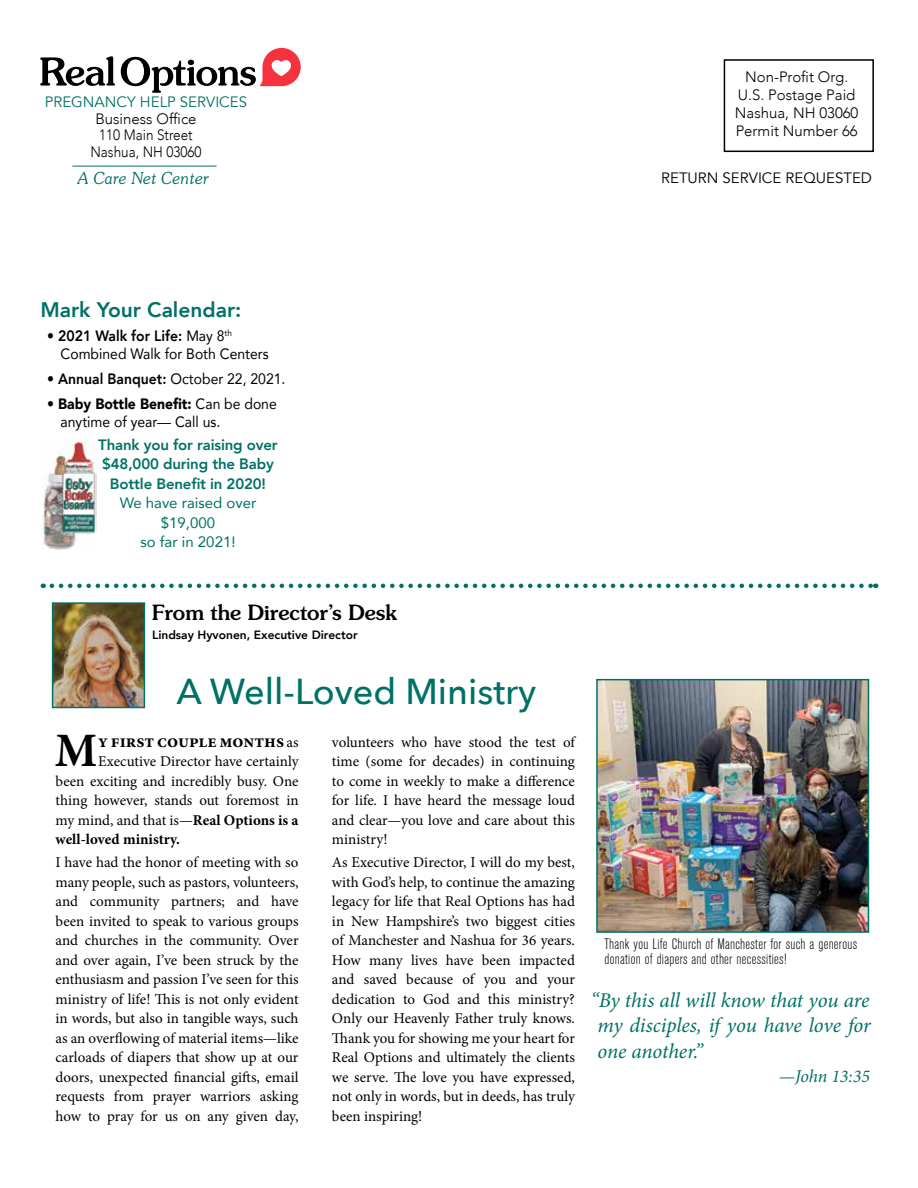
<style>
.page{position:relative;width:918px;height:1188px;background:#fff}
.page>*{position:absolute;margin:0;border:0;box-sizing:border-box;transform-origin:0 0}
.t1{font:700 48px "Minion Pro";color:#000}
.t2{font:500 36px "Avenir Next";color:#007166}
.t3{font:italic 21px/25.5px "Minion Pro";letter-spacing:-.01em;color:#007166;text-align:justify}
.t4{font:500 21px "Souvenir";color:#000}
.t5{font:800 21px "Avenir";color:#007166}
.t6{font:700 18px "Minion Pro";color:#000}
.t7{font:italic 18px "Minion Pro";letter-spacing:-.01em;color:#007166}
.t8{font:italic 300 16.5px "Souvenir";color:#007166;scale:.94 1}
.t9{font:15px/19.5px "Minion Pro";letter-spacing:-.005em;color:#000;text-align:justify}
.t10{font:15px/18px "Avenir";color:#000;scale:.93 1}
.t11{font:300 15px/18px "Avenir";color:#000;text-align:center}
.t12{font:300 condensed 15px/15px "Akzidenz Grotesk BE";letter-spacing:.02em;color:#000}
.t13{font:800 15px/19.5px "Avenir";letter-spacing:-.01em;color:#007166;text-align:center}
.t14{font:15px/19.5px "Avenir";color:#007166;text-align:center}
.t15{font:15px "Avenir";color:#000}
.t16{font:15px "Avenir";color:#007166}
.t17{font:800 12px "Avenir";color:#000}
.s1{font-weight:900}
.s2{font-weight:800}
.s3{font-weight:400;font-size:15px}
.s4{font-weight:700}
</style>
<div class="page">
<div style="left:724px;top:59px;width:150px;height:93px;border:2px solid #000"></div>
<hr style="left:72px;top:166px;width:145px;height:1px;background:#007166">
<svg style="left:40px;top:56px;width:75px;height:30px"></svg>
<svg style="left:121px;top:48px;width:180px;height:45px"></svg>
<svg style="left:52px;top:584px;width:824px;height:4px"></svg>
<img style="left:55px;top:605px;width:87px;height:100px">
<div style="left:52px;top:602px;width:93px;height:106px;border:2px solid #007166"></div>
<img style="left:596px;top:678px;width:274px;height:255px">
<img style="left:42px;top:442px;width:54px;height:108px">
<p class="t16" style="left:45px;top:93px;width:20px">PREGNANC</p>
<p class="t16" style="left:127px;top:93px;width:33px">Y HELP</p>
<p class="t16" style="left:180px;top:93px;width:18px">SERVICES</p>
<p class="t11" style="left:90px;top:110px;width:113px;line-height:16.5px">Business Office<br>110 Main Street<br>Nashua, NH 03060</p>
<p class="t8" style="left:78px;top:168px;width:141px">A Care Net Center</p>
<p class="t11" style="left:735px;top:67px;width:125px">Non-Profit Org.<br>U.S. Postage Paid<br>Nashua, NH 03060<br>Permit Number 66</p>
<p class="t15" style="left:661px;top:169px;width:212px">RETURN SERVICE REQUESTED</p>
<h3 class="t5" style="left:40px;top:293px;width:203px">Mark Your Calendar:</h3>
<p class="t10" style="left:61px;top:327px;width:225px;text-indent:-13px"><span class="s1">•</span> <span class="s2">2021 Walk for Life:</span> May 8<sup>th<br></sup>Combined Walk for Both Centers</p>
<p class="t10" style="left:47px;top:369px;width:258px"><span class="s1">•</span> <span class="s2">Annual Banquet:</span> October 22, 2021.</p>
<p class="t10" style="left:61px;top:394px;width:234px;text-indent:-14px"><span class="s1">• Baby Bottle Benefit:</span> Can be done anytime of year— Call us.</p>
<p class="t13" style="left:98px;top:435px;width:181px">Thank you for raising over $48,000 during the Baby<br>Bottle Benefit in 2020!</p>
<p class="t14" style="left:120px;top:493px;width:138px">We have raised over $19,000<br>so far in 2021!</p>
<h3 class="t4" style="left:152px;top:600px;width:247px">From the Director’s Desk</h3>
<p class="t17" style="left:152px;top:625px;width:207px">Lindsay Hyvonen, Executive Director</p>
<h2 class="t2" style="left:176px;top:661px;width:362px">A Well-Loved Ministry</h2>
<h1 class="t1" style="left:55px;top:717px;width:44px">M</h1>
<p class="t6" style="left:98px;top:728px;width:202px">y first couple months <span class="s3">as</span></p>
<p class="t9" style="left:56px;top:752px;width:245px;text-indent:43px">Executive Director have certainly been exciting and incredibly busy. One thing however, stands out foremost in my mind, and that is—<span class="s4">Real Options is a well-loved ministry.</span></p>
<p class="t9" style="left:56px;top:853px;width:245px">I have had the honor of meeting with so many people, such as pastors, volunteers, and community partners; and have been invited to speak to various groups and churches in the community. Over and over again, I’ve been struck by the enthusiasm and passion I’ve seen for this ministry of life! This is not only evident in words, but also in tangible ways, such as an overflowing of material items—like carloads of diapers that show up at our doors, unexpected financial gifts, email requests from prayer warriors asking how to pray for us on any given day,</p>
<p class="t9" style="left:332px;top:732px;width:245px">volunteers who have stood the test of time (some for decades) in continuing to come in weekly to make a difference for life. I have heard the message loud and clear—you love and care about this ministry!</p>
<p class="t9" style="left:332px;top:853px;width:245px">As Executive Director, I will do my best, with God’s help, to continue the amazing legacy for life that Real Options has had in New Hampshire’s two biggest cities of Manchester and Nashua for 36 years.<br>How many lives have been impacted and saved because of you and your dedication to God and this ministry?<br>Only our Heavenly Father truly knows.<br>Thank you for showing me your heart for Real Options and ultimately the clients we serve. The love you have expressed, not only in words, but in deeds, has truly been inspiring!</p>
<p class="t12" style="left:604px;top:936px;width:254px">Thank you Life Church of Manchester for such a generous donation of diapers and other necessities!</p>
<h3 class="t3" style="left:597px;top:987px;width:275px;text-indent:-6px">“By this all will know that you are my disciples, if you have love for one another.”</h3>
<p class="t7" style="left:779px;top:1064px;width:93px">—John 13:35</p>
</div>
